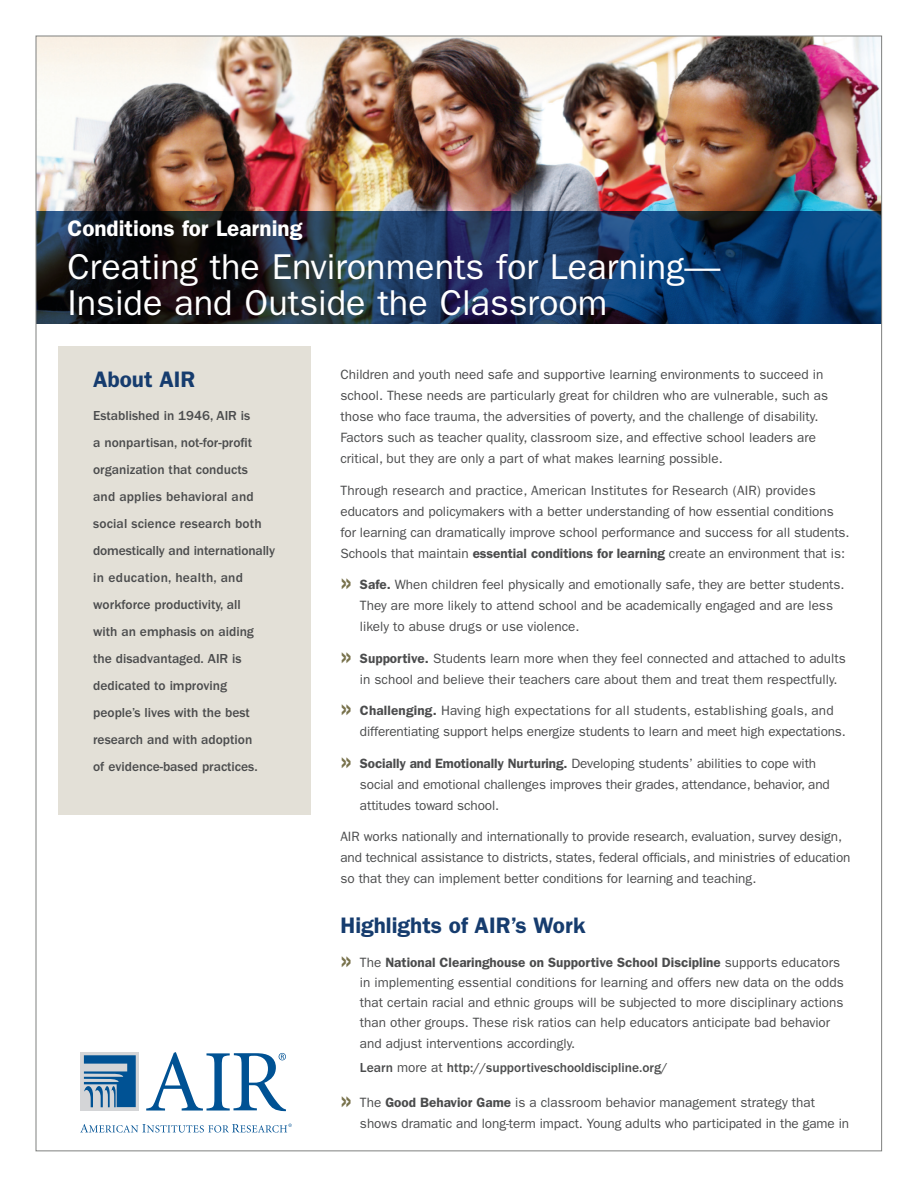
<style>
.page{position:relative;width:918px;height:1188px;background:#fff}
.page>*{position:absolute;margin:0;border:0;box-sizing:border-box;transform-origin:0 0}
.t1{font:36px/36px "ITC Franklin Gothic Std";color:#fff}
.t2{font:600 22.5px "ITC Franklin Gothic Std";color:#163c6e}
.t3{font:600 22.5px "ITC Franklin Gothic Std";color:#fff}
.t4{font:13.5px/21px "ITC Franklin Gothic Std";color:#4b4c4d}
.t5{font:500 13.5px/27px "ITC Franklin Gothic Std";color:#4b4c4d}
.s1{font-weight:600}
.s2{font-family:"Helvetica Neue";font-weight:500;font-stretch:condensed;font-size:28.5px;color:#78724c}
.s3{font-weight:400}
</style>
<div class="page">
<svg style="left:146px;top:1052px;width:140px;height:59px"></svg>
<div style="left:81px;top:1052px;width:58px;height:58px;background:#d4d5d7"></div>
<svg style="left:84px;top:1055px;width:52px;height:52px"></svg>
<svg style="left:80px;top:1124px;width:212px;height:9px"></svg>
<img style="left:38px;top:38px;width:842px;height:174px">
<svg style="left:38px;top:212px;width:842px;height:112px;background:#152e4e"></svg>
<div style="left:58px;top:346px;width:253px;height:469px;background:#e3e0d7"></div>
<h2 class="t3" style="left:68px;top:215px;width:236px">Conditions for Learning</h2>
<h1 class="t1" style="left:68px;top:249px;width:654px">Creating the Environments for Learning—<br>Inside and Outside the Classroom</h1>
<h2 class="t2" style="left:93px;top:366px;width:104px">About AIR</h2>
<p class="t5" style="left:93px;top:403px;width:183px">Established in 1946, AIR is<br>a nonpartisan, not-for-profit organization that conducts<br>and applies behavioral and social science research both domestically and internationally in education, health, and workforce productivity, all<br>with an emphasis on aiding the disadvantaged. AIR is dedicated to improving people’s lives with the best research and with adoption<br>of evidence-based practices.</p>
<p class="t4" style="left:340px;top:364px;width:489px">Children and youth need safe and supportive learning environments to succeed in school. These needs are particularly great for children who are vulnerable, such as those who face trauma, the adversities of poverty, and the challenge of disability.<br>Factors such as teacher quality, classroom size, and effective school leaders are critical, but they are only a part of what makes learning possible.</p>
<p class="t4" style="left:340px;top:480px;width:511px">Through research and practice, American Institutes for Research (AIR) provides educators and policymakers with a better understanding of how essential conditions for learning can dramatically improve school performance and success for all students.<br>Schools that maintain <span class="s1">essential conditions for learning</span> create an environment that is:</p>
<p class="t4" style="left:360px;top:574px;width:486px;text-indent:-19px"><span class="s2">»</span> <span class="s1">Safe.</span> When children feel physically and emotionally safe, they are better students.<br>They are more likely to attend school and be academically engaged and are less likely to abuse drugs or use violence.</p>
<p class="t4" style="left:360px;top:648px;width:487px;text-indent:-19px"><span class="s2">»</span> <span class="s1">Supportive.</span> Students learn more when they feel connected and attached to adults in school and believe their teachers care about them and treat them respectfully.</p>
<p class="t4" style="left:360px;top:700px;width:487px;text-indent:-19px"><span class="s2">»</span> <span class="s1">Challenging.</span> Having high expectations for all students, establishing goals, and differentiating support helps energize students to learn and meet high expectations.</p>
<p class="t4" style="left:360px;top:753px;width:471px;text-indent:-19px"><span class="s2">»</span> <span class="s1">Socially and Emotionally Nurturing.</span> Developing students’ abilities to cope with social and emotional challenges improves their grades, attendance, behavior, and attitudes toward school.</p>
<p class="t4" style="left:341px;top:826px;width:511px">AIR works nationally and internationally to provide research, evaluation, survey design, and technical assistance to districts, states, federal officials, and ministries of education so that they can implement better conditions for learning and teaching.</p>
<h2 class="t2" style="left:340px;top:912px;width:247px">Highlights of AIR’s Work</h2>
<p class="t4" style="left:360px;top:952px;width:485px;line-height:20.2px;text-indent:-19px"><span class="s2">»</span> The <span class="s1">National Clearinghouse on Supportive School Discipline</span> supports educators in implementing essential conditions for learning and offers new data on the odds that certain racial and ethnic groups will be subjected to more disciplinary actions than other groups. These risk ratios can help educators anticipate bad behavior and adjust interventions accordingly.</p>
<p class="t5" style="left:360px;top:1054px;width:309px">Learn <span class="s3">more at</span> http://supportiveschooldiscipline.org/</p>
<p class="t4" style="left:360px;top:1092px;width:491px;text-indent:-19px"><span class="s2">»</span> The <span class="s1">Good Behavior Game</span> is a classroom behavior management strategy that shows dramatic and long-term impact. Young adults who participated in the game in</p>
</div>
